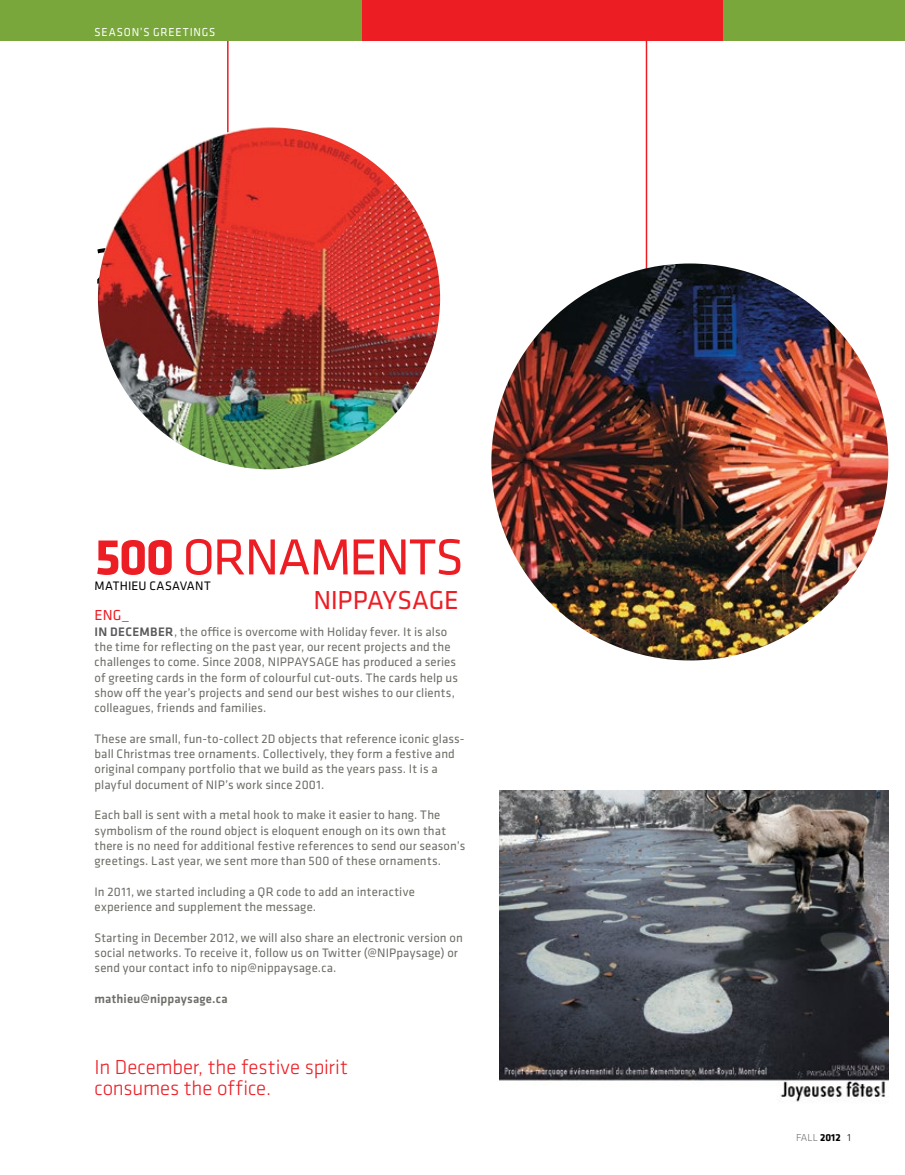
<style>
.page{position:relative;width:905px;height:1175px;background:#fff}
.page>*{position:absolute;margin:0;border:0;box-sizing:border-box;transform-origin:0 0}
.t1{font:52.5px "Klavika Basic";letter-spacing:-.025em;color:#ed1d24}
.t2{font:27px "Klavika Basic";letter-spacing:-.015em;color:#ed1d24}
.t3{font:300 21px/21px "Klavika Basic";letter-spacing:-.005em;color:#ed1d24}
.t4{font:15px "Klavika Basic";color:#ed1d24}
.t5{font:12.75px/15.3px "Klavika Basic";letter-spacing:.01em;color:#6d6e67}
.t6{font:500 12.75px "Klavika Basic";letter-spacing:.015em;color:#6d6e67}
.t7{font:12.75px "Klavika Basic";letter-spacing:.025em;color:#000}
.t8{font:12px "Klavika Basic";letter-spacing:.075em;color:#fff;scale:.95 1}
.t9{font:300 10.5px "Klavika Basic";color:#6d6e71}
.s1{font-weight:700}
.s2{font-weight:500;color:#58595b}
.s3{font-weight:700;color:#000}
.s4{color:#000}
</style>
<div class="page">
<hr style="left:645px;top:0;width:2px;height:294px;background:#ed1d24">
<hr style="left:227px;top:0;width:1px;height:159px;background:#ed1d24">
<img style="left:500px;top:790px;width:388px;height:312px">
<img style="left:98px;top:127px;width:342px;height:342px;border-radius:171px">
<img style="left:491px;top:263px;width:397px;height:397px;border-radius:198px">
<div style="left:0;top:0;width:362px;height:40px;background:#79a73b"></div>
<div style="left:362px;top:0;width:361px;height:40px;background:#ed1d24"></div>
<div style="left:723px;top:0;width:181px;height:40px;background:#79a73b"></div>
<p class="t8" style="left:94px;top:24px;width:129px">SEASON’S GREETINGS</p>
<h1 class="t1" style="left:94px;top:522px;width:371px"><span class="s1">500</span> ORNAMENTS</h1>
<p class="t7" style="left:94px;top:577px;width:118px">MATHIEU CASAVANT</p>
<p class="t4" style="left:94px;top:605px;width:35px">ENG_</p>
<p class="t5" style="left:94px;top:623px;width:365px"><span class="s2">In December</span>, the office is overcome with Holiday fever. It is also the time for reflecting on the past year, our recent projects and the challenges to come. Since 2008, NIPPAYSAGE has produced a series of greeting cards in the form of colourful cut-outs. The cards help us show off the year’s projects and send our best wishes to our clients, colleagues, friends and families.</p>
<p class="t5" style="left:94px;top:730px;width:371px">These are small, fun-to-collect 2D objects that reference iconic glass&shy;ball Christmas tree ornaments. Collectively, they form a festive and original company portfolio that we build as the years pass. It is a playful document of NIP’s work since 2001.</p>
<p class="t5" style="left:94px;top:807px;width:372px">Each ball is sent with a metal hook to make it easier to hang. The symbolism of the round object is eloquent enough on its own that there is no need for additional festive references to send our season’s greetings. Last year, we sent more than 500 of these ornaments.</p>
<p class="t5" style="left:94px;top:883px;width:322px">In 2011, we started including a QR code to add an interactive experience and supplement the message.</p>
<p class="t5" style="left:94px;top:929px;width:370px">Starting in December 2012, we will also share an electronic version on social networks. To receive it, follow us on Twitter (@NIPpaysage) or send your contact info to nip@nippaysage.ca.</p>
<p class="t6" style="left:94px;top:990px;width:135px">mathieu@nippaysage.ca</p>
<h2 class="t2" style="left:313px;top:582px;width:147px">NIPPAYSAGE</h2>
<h3 class="t3" style="left:94px;top:1056px;width:255px">In December, the festive spirit consumes the office.</h3>
<p class="t9" style="left:796px;top:1131px;width:56px">FALL <span class="s3">2012</span> <span class="s4">1</span></p>
</div>
